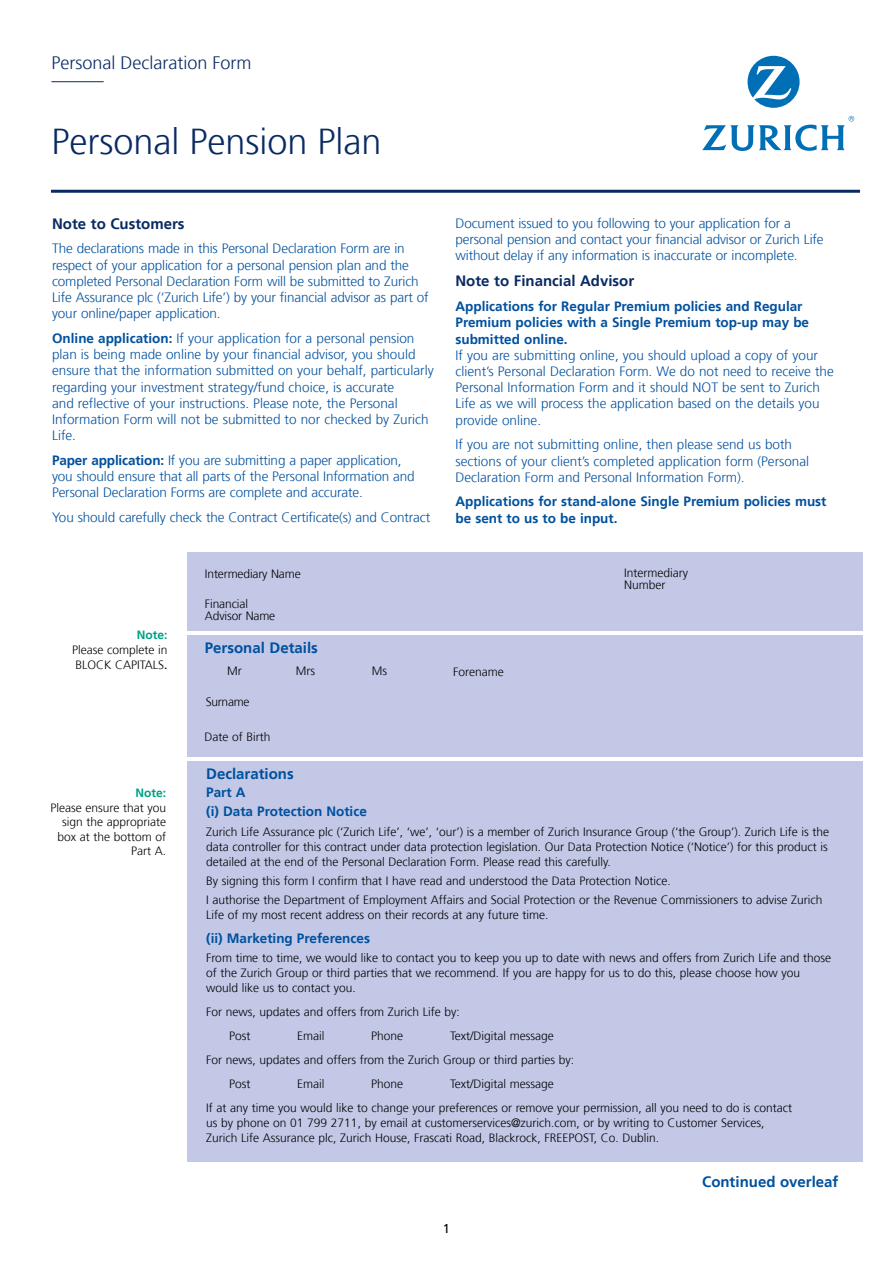
<style>
.page{position:relative;width:893px;height:1263px;background:#fff}
.page>*{position:absolute;margin:0;border:0;box-sizing:border-box;transform-origin:0 0}
.t1{font:300 36px "Frutiger";color:#092a62}
.t2{font:300 18px "Frutiger";color:#092a62}
.t3{font:700 15px "Frutiger";color:#00509e}
.t4{font:700 15px "Frutiger";color:#092a62}
.t5{font:300 13.5px/16.2px "Frutiger";color:#00509e}
.t6{font:700 13.5px/16.2px "Frutiger";color:#00509e}
.t7{font:12.75px "Frutiger";color:#000}
.t8{font:300 12px/15px "Frutiger";color:#000}
.t9{font:700 12px "Frutiger";color:#00a184}
.t10{font:300 12px "Frutiger";letter-spacing:-.025em;color:#000}
.s1{font-weight:700}
.s2{font-weight:400}
</style>
<div class="page">
<svg style="left:747px;top:56px;width:53px;height:52px"></svg>
<svg style="left:702px;top:116px;width:152px;height:35px"></svg>
<hr style="left:51px;top:190px;width:809px;height:3px;background:#092a62">
<hr style="left:51px;top:81px;width:53px;height:1px;background:#092a62">
<div style="left:187px;top:552px;width:676px;height:79px;background:#c2c8e6"></div>
<div style="left:187px;top:635px;width:676px;height:122px;background:#c2c8e6"></div>
<div style="left:187px;top:761px;width:676px;height:400px;background:#c2c8e6"></div>
<h2 class="t2" style="left:51px;top:52px;width:201px">Personal Declaration Form</h2>
<h1 class="t1" style="left:51px;top:122px;width:332px">Personal Pension Plan</h1>
<p class="t4" style="left:52px;top:215px;width:134px">Note to Customers</p>
<p class="t5" style="left:52px;top:241px;width:378px">The declarations made in this Personal Declaration Form are in respect of your application for a personal pension plan and the completed Personal Declaration Form will be submitted to Zurich Life Assurance plc (‘Zurich Life’) by your financial advisor as part of your online/paper application.</p>
<p class="t5" style="left:52px;top:330px;width:383px"><span class="s1">Online application:</span> If your application for a personal pension plan is being made online by your financial advisor, you should ensure that the information submitted on your behalf, particularly regarding your investment strategy/fund choice, is accurate<br>and reflective of your instructions. Please note, the Personal Information Form will not be submitted to nor checked by Zurich Life.</p>
<p class="t5" style="left:52px;top:452px;width:364px"><span class="s1">Paper application:</span> If you are submitting a paper application, you should ensure that all parts of the Personal Information and<br>Personal Declaration Forms are complete and accurate.</p>
<p class="t5" style="left:52px;top:509px;width:380px">You should carefully check the Contract Certificate(s) and Contract</p>
<p class="t9" style="left:137px;top:628px;width:32px">Note:</p>
<p class="t8" style="left:72px;top:642px;width:97px">Please complete in<br>BLOCK CAPITALS<span class="s2">.</span></p>
<p class="t8" style="left:205px;top:566px;width:97px">Intermediary Name</p>
<p class="t8" style="left:205px;top:598px;width:72px;line-height:12px">Financial<br>Advisor Name</p>
<p class="t3" style="left:205px;top:639px;width:114px">Personal Details</p>
<p class="t8" style="left:227px;top:663px;width:16px">Mr</p>
<p class="t8" style="left:296px;top:663px;width:21px">Mrs</p>
<p class="t8" style="left:372px;top:663px;width:17px">Ms</p>
<p class="t10" style="left:206px;top:695px;width:45px">Surname</p>
<p class="t8" style="left:204px;top:730px;width:68px">Date of Birth</p>
<p class="t3" style="left:206px;top:765px;width:89px">Declarations</p>
<p class="t5" style="left:455px;top:215px;width:370px">Document issued to you following to your application for a personal pension and contact your financial advisor or Zurich Life without delay if any information is inaccurate or incomplete.</p>
<p class="t4" style="left:455px;top:272px;width:180px">Note to Financial Advisor</p>
<p class="t6" style="left:455px;top:298px;width:355px">Applications for Regular Premium policies and Regular<br>Premium policies with a Single Premium top-up may be submitted online.</p>
<p class="t5" style="left:455px;top:347px;width:380px">If you are submitting online, you should upload a copy of your client’s Personal Declaration Form. We do not need to receive the Personal Information Form and it should NOT be sent to Zurich Life as we will process the application based on the details you provide online.</p>
<p class="t5" style="left:455px;top:437px;width:355px">If you are not submitting online, then please send us both sections of your client’s completed application form (Personal<br>Declaration Form and Personal Information Form).</p>
<p class="t6" style="left:455px;top:494px;width:373px">Applications for stand-alone Single Premium policies must be sent to us to be input.</p>
<p class="t8" style="left:453px;top:664px;width:52px">Forename</p>
<p class="t8" style="left:624px;top:567px;width:65px;line-height:12px">Intermediary<br>Number</p>
<p class="t9" style="left:135px;top:786px;width:32px">Note:</p>
<p class="t8" style="left:51px;top:801px;width:117px;line-height:14.4px;text-align:right">Please ensure that you sign the appropriate box at the bottom of<br>Part A.</p>
<p class="t6" style="left:206px;top:783px;width:162px;line-height:19.2px">Part A<br>(i) Data Protection Notice</p>
<p class="t8" style="left:206px;top:824px;width:625px">Zurich Life Assurance plc (‘Zurich Life’, ‘we’, ‘our’) is a member of Zurich Insurance Group (‘the Group’). Zurich Life is the data controller for this contract under data protection legislation. Our Data Protection Notice (‘Notice’) for this product is detailed at the end of the Personal Declaration Form. Please read this carefully.</p>
<p class="t8" style="left:206px;top:871px;width:618px;line-height:19.2px">By signing this form I confirm that I have read and understood the Data Protection Notice.<br>I authorise the Department of Employment Affairs and Social Protection or the Revenue Commissioners to advise Zurich</p>
<p class="t8" style="left:206px;top:908px;width:344px">Life of my most recent address on their records at any future time.</p>
<p class="t6" style="left:206px;top:930px;width:165px">(ii) Marketing Preferences</p>
<p class="t8" style="left:206px;top:951px;width:626px">From time to time, we would like to contact you to keep you up to date with news and offers from Zurich Life and those of the Zurich Group or third parties that we recommend. If you are happy for us to do this, please choose how you would like us to contact you.</p>
<p class="t8" style="left:229px;top:1000px;width:232px;line-height:24px;text-indent:-23px">For news, updates and offers from Zurich Life by:<br>Post</p>
<p class="t8" style="left:297px;top:1029px;width:29px">Email</p>
<p class="t8" style="left:371px;top:1029px;width:34px">Phone</p>
<p class="t8" style="left:450px;top:1029px;width:105px">Text/Digital message</p>
<p class="t8" style="left:206px;top:1053px;width:369px">For news, updates and offers from the Zurich Group or third parties by:</p>
<p class="t8" style="left:229px;top:1077px;width:23px">Post</p>
<p class="t8" style="left:297px;top:1077px;width:29px">Email</p>
<p class="t8" style="left:371px;top:1077px;width:34px">Phone</p>
<p class="t8" style="left:206px;top:1072px;width:587px;line-height:24px;text-align:center">Text/Digital message<br>If at any time you would like to change your preferences or remove your permission, all you need to do is contact</p>
<p class="t8" style="left:206px;top:1116px;width:560px">us by phone on 01 799 2711, by email at customerservices@zurich.com, or by writing to Customer Services,<br>Zurich Life Assurance plc, Zurich House, Frascati Road, Blackrock, FREEPOST, Co. Dublin.</p>
<p class="t7" style="left:443px;top:1221px;width:9px">1</p>
<p class="t3" style="left:702px;top:1173px;width:138px">Continued overleaf</p>
</div>
